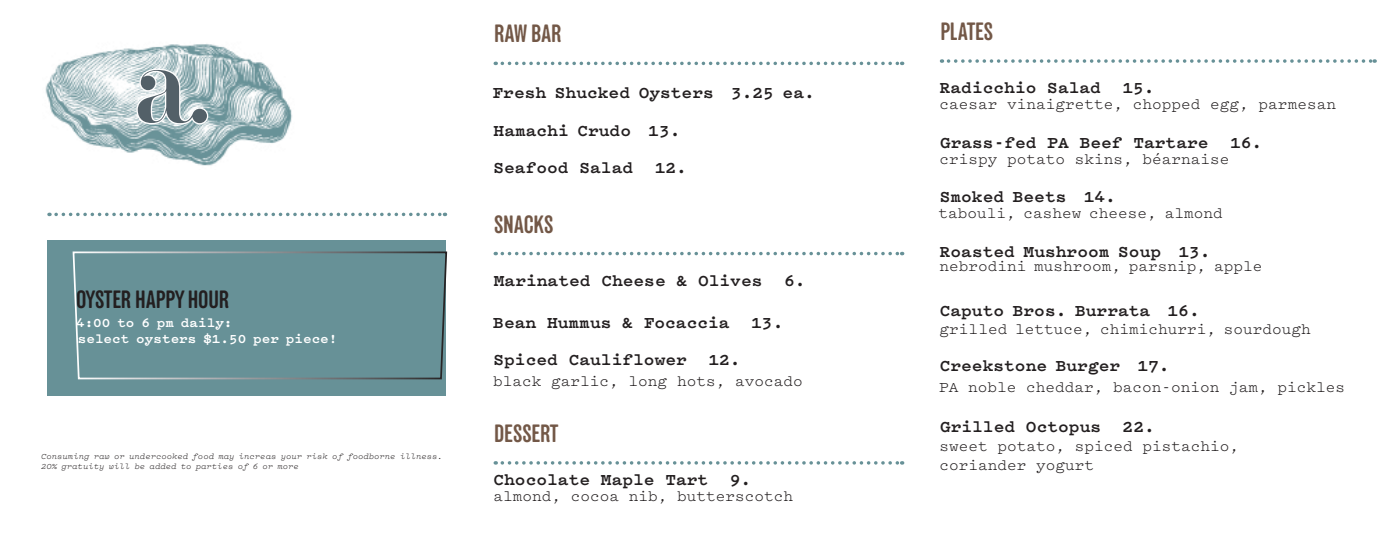
<style>
.page{position:relative;width:1386px;height:536px;background:#fff}
.page>*{position:absolute;margin:0;border:0;box-sizing:border-box;transform-origin:0 0}
.t1{font:500 24.5px "Elderkin";color:#735847}
.t2{font:500 24.5px "Elderkin";color:#231f20}
.text{font:700 17.5px/36.8px "Pitch";color:#231f20}
.text-2{font:15.75px/18.9px "Pitch";color:#231f20}
.text-3{font:700 14px/15.8px "Pitch";color:#fff}
.text-4{font:italic 8.75px "Pitch";color:#231f20}
</style>
<div class="page">
<img style="left:45px;top:44px;width:247px;height:122px">
<div style="left:47px;top:240px;width:399px;height:155px;background:#679197"></div>
<svg style="left:56px;top:212px;width:389px;height:4px"></svg>
<svg style="left:502px;top:62px;width:401px;height:3px"></svg>
<svg style="left:502px;top:252px;width:401px;height:3px"></svg>
<svg style="left:502px;top:461px;width:401px;height:3px"></svg>
<svg style="left:942px;top:59px;width:433px;height:4px"></svg>
<svg style="left:72px;top:251px;width:376px;height:129px"></svg>
<svg style="left:135px;top:67px;width:75px;height:59px;background:#a0afb3"></svg>
<p class="t2" style="left:76px;top:285px;width:154px">OYSTER HAPPY HOUR</p>
<p class="text-3" style="left:76px;top:314px;width:263px">4:00 to 6 pm daily:<br>select oysters $1.50 per piece!</p>
<p class="text-4" style="left:41px;top:450px;width:403px">Consuming raw or undercooked food may increas your risk of foodborne illness.</p>
<p class="text-4" style="left:41px;top:460px;width:259px">20% gratuity will be added to parties of 6 or more</p>
<p class="t1" style="left:494px;top:20px;width:69px">RAW BAR</p>
<p class="text" style="left:493px;top:73px;width:324px">Fresh Shucked Oysters 3.25 ea.</p>
<p class="text" style="left:494px;top:112px;width:188px">Hamachi Crudo 13.</p>
<p class="text" style="left:493px;top:149px;width:195px">Seafood Salad 12.</p>
<p class="t1" style="left:494px;top:210px;width:61px">SNACKS</p>
<p class="text" style="left:494px;top:261px;width:313px">Marinated Cheese &amp; Olives 6.</p>
<p class="text" style="left:493px;top:303px;width:292px">Bean Hummus &amp; Focaccia 13.<br>Spiced Cauliflower 12.</p>
<p class="text-2" style="left:493px;top:370px;width:311px">black garlic, long hots, avocado</p>
<p class="t1" style="left:494px;top:419px;width:66px">DESSERT</p>
<p class="text" style="left:494px;top:460px;width:259px">Chocolate Maple Tart 9.</p>
<p class="text-2" style="left:493px;top:485px;width:301px">almond, cocoa nib, butterscotch</p>
<p class="t1" style="left:941px;top:18px;width:54px">PLATES</p>
<p class="text" style="left:940px;top:69px;width:216px">Radicchio Salad 15.</p>
<p class="text-2" style="left:940px;top:94px;width:398px">caesar vinaigrette, chopped egg, parmesan</p>
<p class="text" style="left:940px;top:123px;width:324px">Grass-fed PA Beef Tartare 16.</p>
<p class="text-2" style="left:940px;top:149px;width:292px">crispy potato skins, béarnaise</p>
<p class="text" style="left:940px;top:178px;width:178px">Smoked Beets 14.</p>
<p class="text-2" style="left:938px;top:203px;width:286px">tabouli, cashew cheese, almond</p>
<p class="text" style="left:940px;top:232px;width:272px">Roasted Mushroom Soup 13.</p>
<p class="text-2" style="left:939px;top:256px;width:324px">nebrodini mushroom, parsnip, apple</p>
<p class="text" style="left:940px;top:292px;width:262px">Caputo Bros. Burrata 16.</p>
<p class="text-2" style="left:940px;top:319px;width:373px">grilled lettuce, chimichurri, sourdough</p>
<p class="text" style="left:940px;top:346px;width:231px">Creekstone Burger 17.</p>
<p class="text-2" style="left:939px;top:376px;width:408px">PA noble cheddar, bacon-onion jam, pickles</p>
<p class="text" style="left:940px;top:407px;width:216px">Grilled Octopus 22.</p>
<p class="text-2" style="left:939px;top:435px;width:301px">sweet potato, spiced pistachio, coriander yogurt</p>
</div>
